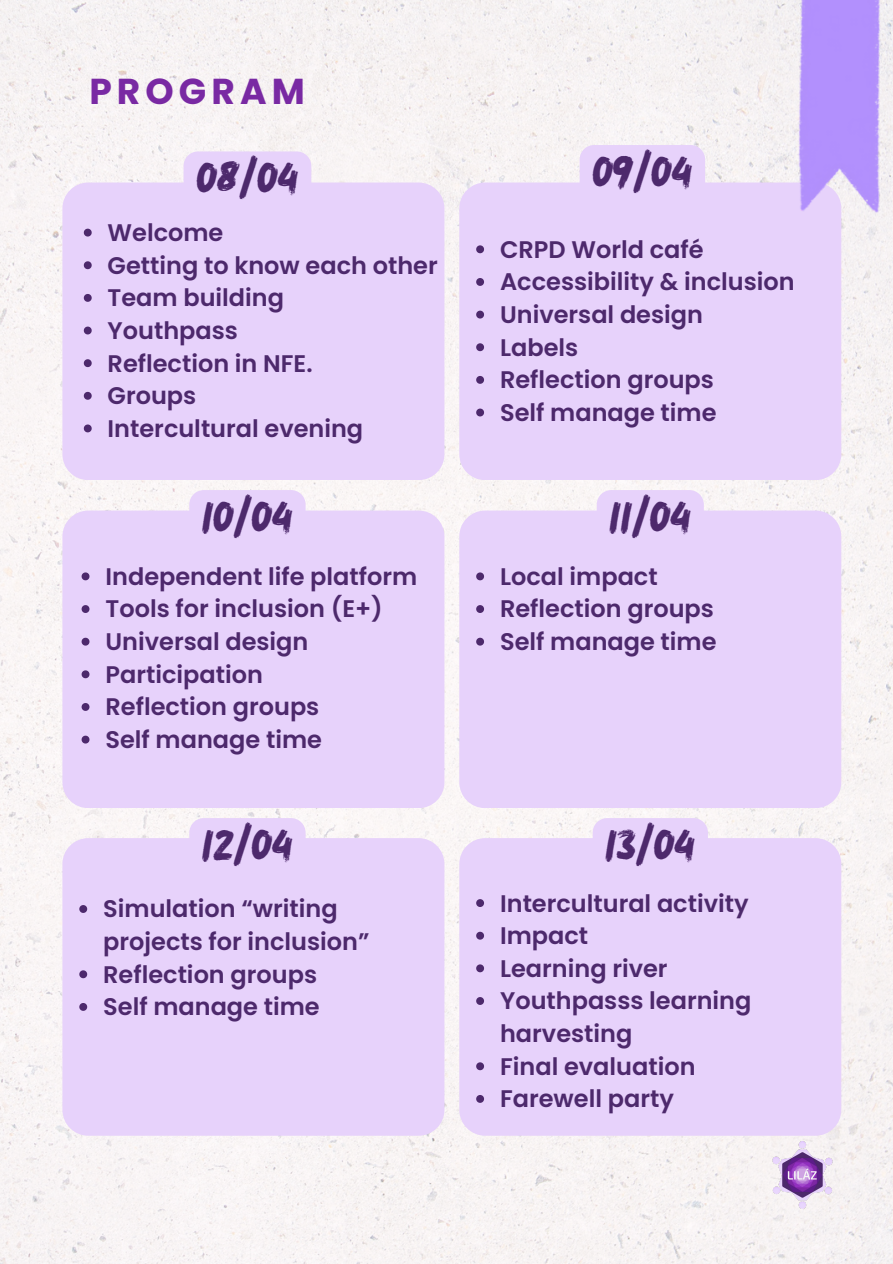
<style>
.page{position:relative;width:893px;height:1264px;background:#fff}
.page>*{position:absolute;margin:0;border:0;box-sizing:border-box;transform-origin:0 0}
.t1{font:700 36px "Poppins";letter-spacing:.14em;color:#7929a3}
.t2{font:33px "Salted Bay";color:#4d296c}
.t3{font:600 24px/32.7px "Poppins";color:#4d296c}
</style>
<div class="page">
<div style="left:0;top:0;width:892px;height:1263px;background:#f8f3f4"></div>
<div style="left:62px;top:182px;width:382px;height:298px;background:#e7d2fb;border-radius:26px"></div>
<svg style="left:84px;top:229px;width:8px;height:7px"></svg>
<svg style="left:84px;top:261px;width:8px;height:8px"></svg>
<svg style="left:84px;top:294px;width:8px;height:8px"></svg>
<svg style="left:84px;top:326px;width:8px;height:8px"></svg>
<svg style="left:84px;top:359px;width:8px;height:8px"></svg>
<svg style="left:84px;top:392px;width:8px;height:8px"></svg>
<svg style="left:84px;top:424px;width:8px;height:8px"></svg>
<div style="left:62px;top:510px;width:382px;height:298px;background:#e7d2fb;border-radius:26px"></div>
<div style="left:62px;top:838px;width:382px;height:297px;background:#e7d2fb;border-radius:26px"></div>
<div style="left:459px;top:182px;width:382px;height:298px;background:#e7d2fb;border-radius:26px"></div>
<div style="left:459px;top:510px;width:382px;height:298px;background:#e7d2fb;border-radius:26px"></div>
<div style="left:459px;top:838px;width:382px;height:297px;background:#e7d2fb;border-radius:26px"></div>
<img style="left:769px;top:1135px;width:70px;height:77px">
<img style="left:792px;top:0;width:92px;height:216px">
<div style="left:183px;top:151px;width:128px;height:59px;background:#e7d2fb;border-radius:15px"></div>
<div style="left:579px;top:145px;width:126px;height:58px;background:#e7d2fb;border-radius:15px"></div>
<svg style="left:476px;top:245px;width:8px;height:8px"></svg>
<svg style="left:476px;top:278px;width:8px;height:8px"></svg>
<svg style="left:476px;top:311px;width:8px;height:7px"></svg>
<svg style="left:476px;top:343px;width:8px;height:8px"></svg>
<svg style="left:476px;top:376px;width:8px;height:8px"></svg>
<svg style="left:476px;top:408px;width:8px;height:8px"></svg>
<div style="left:189px;top:490px;width:116px;height:58px;background:#e7d2fb;border-radius:15px"></div>
<svg style="left:82px;top:572px;width:7px;height:8px"></svg>
<svg style="left:82px;top:605px;width:7px;height:8px"></svg>
<svg style="left:82px;top:637px;width:7px;height:8px"></svg>
<svg style="left:82px;top:670px;width:7px;height:8px"></svg>
<svg style="left:82px;top:703px;width:7px;height:8px"></svg>
<svg style="left:82px;top:735px;width:7px;height:8px"></svg>
<div style="left:596px;top:490px;width:107px;height:58px;background:#e7d2fb;border-radius:15px"></div>
<svg style="left:476px;top:572px;width:8px;height:8px"></svg>
<svg style="left:476px;top:605px;width:8px;height:8px"></svg>
<svg style="left:476px;top:637px;width:8px;height:8px"></svg>
<div style="left:189px;top:818px;width:116px;height:58px;background:#e7d2fb;border-radius:15px"></div>
<svg style="left:79px;top:905px;width:8px;height:7px"></svg>
<svg style="left:79px;top:970px;width:8px;height:8px"></svg>
<svg style="left:79px;top:1003px;width:8px;height:7px"></svg>
<div style="left:592px;top:818px;width:115px;height:58px;background:#e7d2fb;border-radius:15px"></div>
<svg style="left:476px;top:899px;width:8px;height:8px"></svg>
<svg style="left:476px;top:931px;width:8px;height:8px"></svg>
<svg style="left:476px;top:964px;width:8px;height:8px"></svg>
<svg style="left:476px;top:997px;width:8px;height:7px"></svg>
<svg style="left:476px;top:1062px;width:8px;height:8px"></svg>
<svg style="left:476px;top:1095px;width:8px;height:7px"></svg>
<h1 class="t1" style="left:89px;top:66px;width:217px">PROGRAM</h1>
<h2 class="t2" style="left:197px;top:158px;width:103px">08/04</h2>
<h2 class="t2" style="left:592px;top:152px;width:101px">09/04</h2>
<p class="t3" style="left:500px;top:233px;width:296px">CRPD World café<br>Accessibility &amp; inclusion<br>Universal design<br>Labels<br>Reflection groups<br>Self manage time</p>
<p class="t3" style="left:108px;top:216px;width:331px">Welcome<br>Getting to know each other<br>Team building<br>Youthpass<br>Reflection in NFE.<br>Groups<br>Intercultural evening</p>
<h2 class="t2" style="left:202px;top:497px;width:91px">10/04</h2>
<p class="t3" style="left:105px;top:560px;width:313px">Independent life platform<br>Tools for inclusion (E+)<br>Universal design<br>Participation<br>Reflection groups<br>Self manage time</p>
<h2 class="t2" style="left:202px;top:824px;width:91px">12/04</h2>
<p class="t3" style="left:103px;top:892px;width:268px">Simulation “writing projects for inclusion”<br>Reflection groups<br>Self manage time</p>
<h2 class="t2" style="left:610px;top:497px;width:82px">11/04</h2>
<p class="t3" style="left:500px;top:560px;width:218px">Local impact<br>Reflection groups<br>Self manage time</p>
<h2 class="t2" style="left:605px;top:824px;width:90px">13/04</h2>
<p class="t3" style="left:500px;top:886px;width:253px">Intercultural activity<br>Impact<br>Learning river<br>Youthpasss learning harvesting<br>Final evaluation<br>Farewell party</p>
</div>
